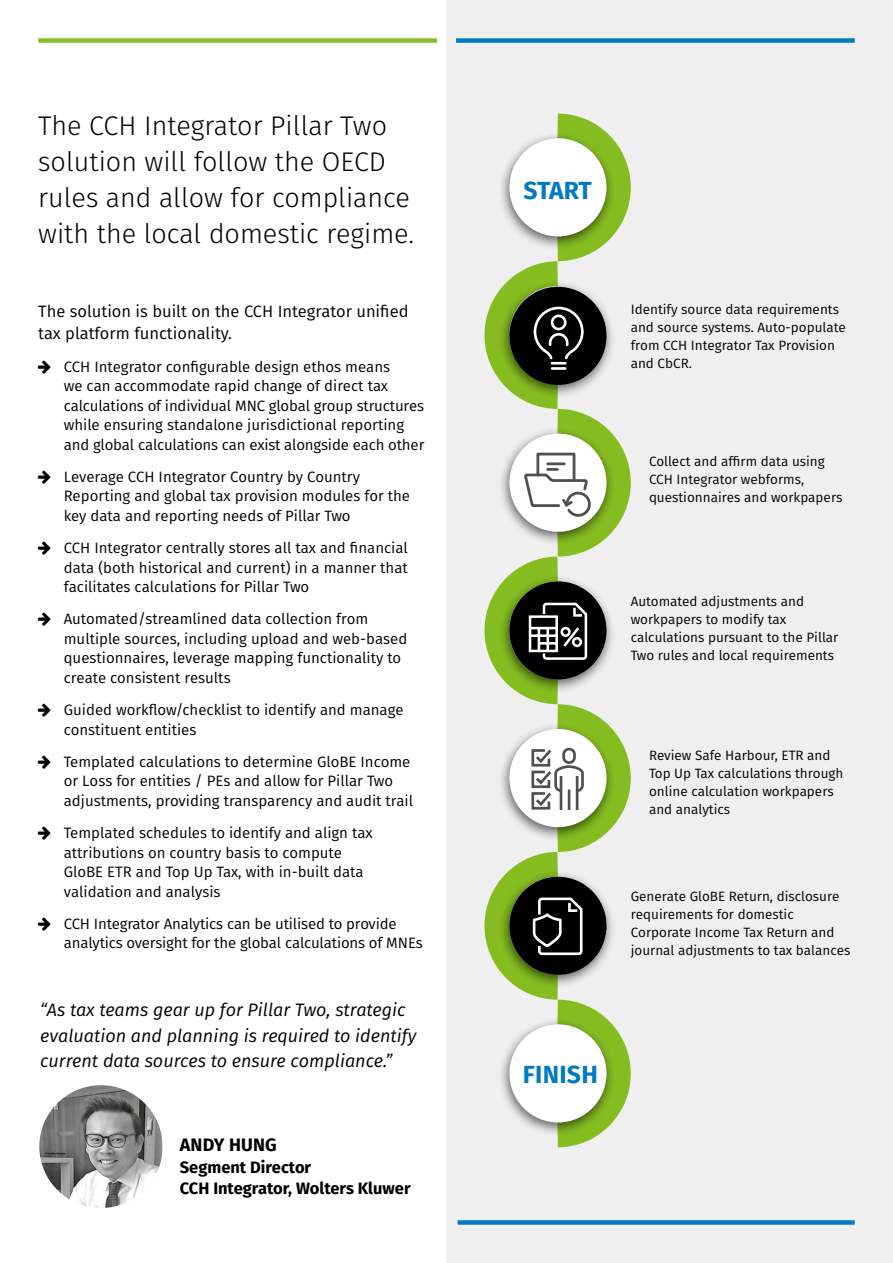
<style>
.page{position:relative;width:893px;height:1263px;background:#fff}
.page>*{position:absolute;margin:0;border:0;box-sizing:border-box;transform-origin:0 0}
.t1{font:300 27px/36px "Fira Sans";color:#000}
.t2{font:700 24.75px "Fira Sans";letter-spacing:.01em;color:#007ac2}
.t3{font:italic 18px/25.5px "Fira Sans";color:#000}
.t4{font:700 18px "Fira Sans";letter-spacing:.01em;color:#000}
.t5{font:16.5px/22.5px "Fira Sans";color:#000}
.t6{font:700 16.5px/21px "Fira Sans";color:#000}
.t7{font:15px/19.5px "Fira Sans";color:#000}
.t8{font:13.5px/18px "Fira Sans";color:#000}
</style>
<div class="page">
<div style="left:446px;top:0;width:447px;height:1263px;background:#eeefee"></div>
<div style="left:38px;top:38px;width:399px;height:5px;background:#87bd26"></div>
<div style="left:456px;top:38px;width:399px;height:5px;background:#007ac2"></div>
<svg style="left:484px;top:113px;width:147px;height:1035px"></svg>
<div style="left:458px;top:1220px;width:397px;height:5px;background:#007ac2"></div>
<img style="left:39px;top:1085px;width:124px;height:123px;border-radius:62px">
<h1 class="t1" style="left:38px;top:107px;width:377px">The CCH Integrator Pillar Two solution will follow the OECD rules and allow for compliance with the local domestic regime.</h1>
<p class="t5" style="left:38px;top:299px;width:372px">The solution is built on the CCH Integrator unified tax platform functionality.</p>
<p class="t7" style="left:64px;top:356px;width:362px">CCH Integrator configurable design ethos means<br>we can accommodate rapid change of direct tax calculations of individual MNC global group structures while ensuring standalone jurisdictional reporting and global calculations can exist alongside each other</p>
<p class="t7" style="left:64px;top:466px;width:348px">Leverage CCH Integrator Country by Country<br>Reporting and global tax provision modules for the key data and reporting needs of Pillar Two</p>
<p class="t7" style="left:64px;top:538px;width:346px;text-align:justify">CCH Integrator centrally stores all tax and financial data (both historical and current) in a manner that facilitates calculations for Pillar Two</p>
<p class="t7" style="left:64px;top:609px;width:345px">Automated/streamlined data collection from multiple sources, including upload and web-based questionnaires, leverage mapping functionality to create consistent results</p>
<p class="t7" style="left:64px;top:700px;width:341px">Guided workflow/checklist to identify and manage constituent entities</p>
<p class="t7" style="left:64px;top:751px;width:351px">Templated calculations to determine GloBE Income or Loss for entities / PEs and allow for Pillar Two adjustments, providing transparency and audit trail</p>
<p class="t7" style="left:64px;top:823px;width:310px">Templated schedules to identify and align tax attributions on country basis to compute GloBE ETR and Top Up Tax, with in-built data validation and analysis</p>
<p class="t7" style="left:64px;top:913px;width:360px">CCH Integrator Analytics can be utilised to provide analytics oversight for the global calculations of MNEs</p>
<p class="t3" style="left:40px;top:997px;width:378px">“As tax teams gear up for Pillar Two, strategic evaluation and planning is required to identify current data sources to ensure compliance.”</p>
<p class="t4" style="left:180px;top:1129px;width:99px">ANDY HUNG</p>
<p class="t6" style="left:180px;top:1156px;width:232px">Segment Director<br>CCH Integrator, Wolters Kluwer</p>
<h2 class="t2" style="left:523px;top:170px;width:70px">START</h2>
<p class="t8" style="left:631px;top:300px;width:217px">Identify source data requirements and source systems. Auto-populate from CCH Integrator Tax Provision and CbCR.</p>
<p class="t8" style="left:649px;top:452px;width:195px">Collect and affirm data using<br>CCH Integrator webforms, questionnaires and workpapers</p>
<p class="t8" style="left:631px;top:592px;width:209px">Automated adjustments and workpapers to modify tax calculations pursuant to the Pillar<br>Two rules and local requirements</p>
<p class="t8" style="left:649px;top:746px;width:196px">Review Safe Harbour, ETR and<br>Top Up Tax calculations through online calculation workpapers and analytics</p>
<p class="t8" style="left:631px;top:887px;width:221px">Generate GloBE Return, disclosure requirements for domestic<br>Corporate Income Tax Return and journal adjustments to tax balances</p>
<h2 class="t2" style="left:523px;top:1054px;width:76px">FINISH</h2>
</div>
